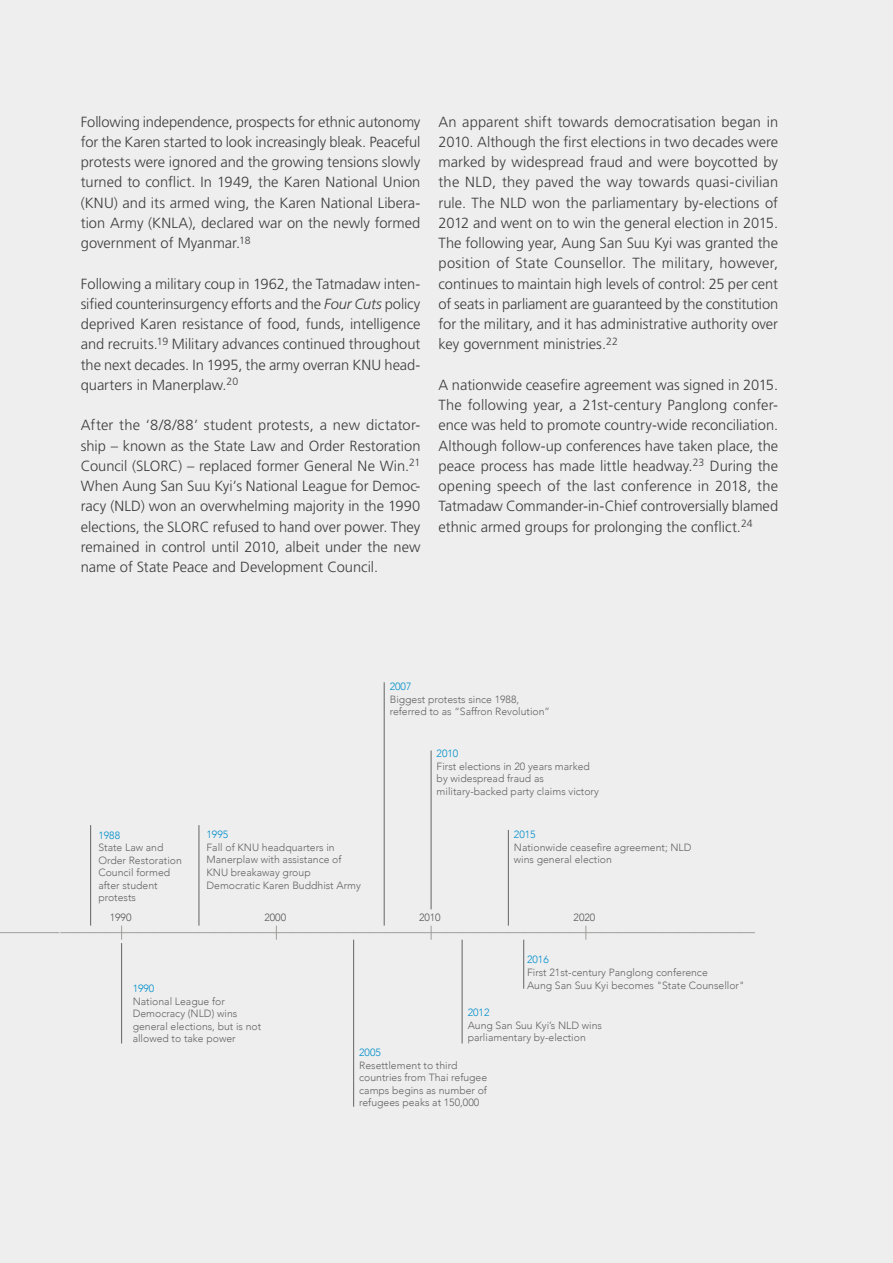
<style>
.page{position:relative;width:893px;height:1263px;background:#eee}
.page>*{position:absolute;margin:0;border:0;box-sizing:border-box;transform-origin:0 0}
.t1{font:300 14.7px/20.2px "Frutiger LT Std";color:#3e3e40;text-align:justify}
.t2{font:300 10.5px/12.6px "Avenir";color:#646363}
.t3{font:300 10.5px "Avenir";color:#008eca}
.t4{font:300 10.5px "Avenir";color:#575756}
.s1{font-style:italic}
</style>
<div class="page">
<hr style="left:0;top:932px;width:755px;height:1px;background:#9d9d9c">
<svg style="left:121px;top:926px;width:2px;height:14px"></svg>
<svg style="left:276px;top:926px;width:1px;height:14px"></svg>
<svg style="left:431px;top:926px;width:1px;height:14px"></svg>
<svg style="left:585px;top:926px;width:1px;height:14px"></svg>
<hr style="left:90px;top:825px;width:1px;height:100px;background:#646363">
<hr style="left:121px;top:943px;width:1px;height:100px;background:#646363">
<hr style="left:353px;top:940px;width:1px;height:167px;background:#646363">
<hr style="left:199px;top:825px;width:1px;height:100px;background:#646363">
<hr style="left:384px;top:682px;width:1px;height:243px;background:#646363">
<hr style="left:431px;top:750px;width:1px;height:159px;background:#646363">
<hr style="left:508px;top:830px;width:1px;height:96px;background:#646363">
<hr style="left:462px;top:940px;width:1px;height:103px;background:#646363">
<hr style="left:523px;top:940px;width:1px;height:49px;background:#646363">
<p class="t1" style="left:81px;top:112px;width:341px">Following independence, prospects for ethnic autonomy for the Karen started to look increasingly bleak. Peaceful protests were ignored and the growing tensions slowly turned to conflict. In 1949, the Karen National Union (KNU) and its armed wing, the Karen National Libera&shy;tion Army (KNLA), declared war on the newly formed government of Myanmar.<sup>18</sup></p>
<p class="t1" style="left:81px;top:274px;width:341px">Following a military coup in 1962, the Tatmadaw inten&shy;sified counterinsurgency efforts and the <span class="s1">Four Cuts</span> policy deprived Karen resistance of food, funds, intelligence and recruits.<sup>19</sup> Military advances continued throughout the next decades. In 1995, the army overran KNU head&shy;quarters in Manerplaw.<sup>20</sup></p>
<p class="t1" style="left:81px;top:415px;width:341px">After the ‘8/8/88’ student protests, a new dictator&shy;ship – known as the State Law and Order Restoration Council (SLORC) – replaced former General Ne Win.<sup>21<br></sup>When Aung San Suu Kyi’s National League for Democ&shy;racy (NLD) won an overwhelming majority in the 1990 elections, the SLORC refused to hand over power. They remained in control until 2010, albeit under the new name of State Peace and Development Council.</p>
<p class="t1" style="left:438px;top:112px;width:341px">An apparent shift towards democratisation began in 2010. Although the first elections in two decades were marked by widespread fraud and were boycotted by the NLD, they paved the way towards quasi-civilian rule. The NLD won the parliamentary by-elections of 2012 and went on to win the general election in 2015.<br>The following year, Aung San Suu Kyi was granted the position of State Counsellor. The military, however, continues to maintain high levels of control: 25 per cent of seats in parliament are guaranteed by the constitution for the military, and it has administrative authority over key government ministries.<sup>22</sup></p>
<p class="t1" style="left:438px;top:375px;width:341px">A nationwide ceasefire agreement was signed in 2015.<br>The following year, a 21st-century Panglong confer&shy;ence was held to promote country-wide reconciliation.<br>Although follow-up conferences have taken place, the peace process has made little headway.<sup>23</sup> During the opening speech of the last conference in 2018, the Tatmadaw Commander-in-Chief controversially blamed ethnic armed groups for prolonging the conflict.<sup>24</sup></p>
<p class="t3" style="left:390px;top:680px;width:23px">2007</p>
<p class="t2" style="left:390px;top:693px;width:162px">Biggest protests since 1988, referred to as “Saffron revolution”</p>
<p class="t3" style="left:98px;top:829px;width:23px">1988</p>
<p class="t2" style="left:98px;top:841px;width:85px">State Law and<br>Order restoration<br>Council formed after student protests</p>
<p class="t3" style="left:206px;top:828px;width:23px">1995</p>
<p class="t2" style="left:206px;top:841px;width:156px">Fall of KNu headquarters in<br>Manerplaw with assistance of<br>KNu breakaway group<br>Democratic Karen Buddhist Army</p>
<p class="t3" style="left:437px;top:747px;width:23px">2010</p>
<p class="t2" style="left:437px;top:760px;width:164px">First elections in 20 years marked by widespread fraud as military-backed party claims victory</p>
<p class="t3" style="left:514px;top:828px;width:23px">2015</p>
<p class="t2" style="left:514px;top:841px;width:179px">Nationwide ceasefire agreement; NLD wins general election</p>
<p class="t4" style="left:110px;top:911px;width:23px">1990</p>
<p class="t4" style="left:264px;top:911px;width:23px">2000</p>
<p class="t4" style="left:419px;top:911px;width:23px">2010</p>
<p class="t4" style="left:574px;top:911px;width:23px">2020</p>
<p class="t3" style="left:133px;top:982px;width:23px">1990</p>
<p class="t2" style="left:133px;top:995px;width:130px">National League for<br>Democracy (NLD) wins general elections, but is not allowed to take power</p>
<p class="t3" style="left:527px;top:954px;width:23px">2016</p>
<p class="t2" style="left:527px;top:966px;width:219px">First 21st-century Panglong conference<br>Aung San Suu Kyi becomes "State Counsellor"</p>
<p class="t3" style="left:468px;top:1006px;width:23px">2012</p>
<p class="t2" style="left:468px;top:1019px;width:136px">Aung San Suu Kyi’s NLD wins parliamentary by-election</p>
<p class="t3" style="left:359px;top:1046px;width:23px">2005</p>
<p class="t2" style="left:359px;top:1059px;width:130px">resettlement to third countries from Thai refugee camps begins as number of refugees peaks at 150,000</p>
</div>
